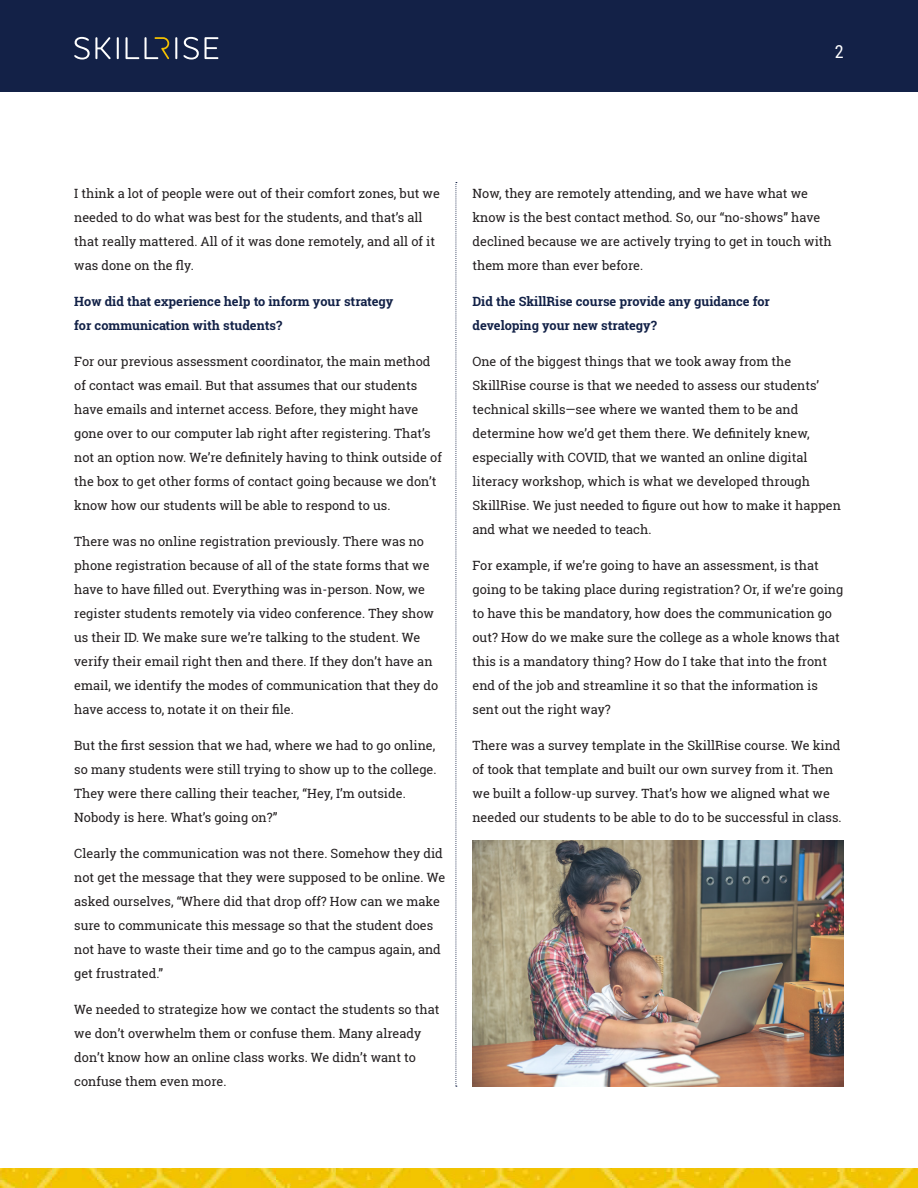
<style>
.page{position:relative;width:918px;height:1188px;background:#fff}
.page>*{position:absolute;margin:0;border:0;box-sizing:border-box;transform-origin:0 0}
.t1{font:18px "Roboto Condensed";color:#fff}
.t2{font:12.75px/24px "Roboto Slab";color:#231f20}
.t3{font:700 12.75px/24px "Roboto Slab";color:#122147}
</style>
<div class="page">
<div style="left:0;top:0;width:918px;height:92px;background:#132147"></div>
<svg style="left:74px;top:37px;width:37px;height:23px"></svg>
<svg style="left:117px;top:37px;width:2px;height:22px"></svg>
<svg style="left:175px;top:37px;width:2px;height:22px"></svg>
<svg style="left:183px;top:37px;width:35px;height:23px"></svg>
<svg style="left:125px;top:37px;width:44px;height:22px"></svg>
<svg style="left:456px;top:182px;width:1px;height:905px"></svg>
<img style="left:0;top:1169px;width:918px;height:19px">
<img style="left:472px;top:840px;width:372px;height:246px">
<p class="t1" style="left:835px;top:39px;width:10px">2</p>
<p class="t2" style="left:74px;top:181px;width:367px">I think a lot of people were out of their comfort zones, but we needed to do what was best for the students, and that’s all that really mattered. All of it was done remotely, and all of it was done on the fly.</p>
<p class="t3" style="left:74px;top:289px;width:321px">How did that experience help to inform your strategy for communication with students?</p>
<p class="t2" style="left:74px;top:349px;width:369px">For our previous assessment coordinator, the main method of contact was email. But that assumes that our students have emails and internet access. Before, they might have gone over to our computer lab right after registering. That’s not an option now. We’re definitely having to think outside of the box to get other forms of contact going because we don’t know how our students will be able to respond to us.</p>
<p class="t2" style="left:74px;top:529px;width:366px">There was no online registration previously. There was no phone registration because of all of the state forms that we have to have filled out. Everything was in-person. Now, we register students remotely via video conference. They show us their ID. We make sure we’re talking to the student. We verify their email right then and there. If they don’t have an email, we identify the modes of communication that they do have access to, notate it on their file.</p>
<p class="t2" style="left:74px;top:733px;width:364px">But the first session that we had, where we had to go online, so many students were still trying to show up to the college.<br>They were there calling their teacher, “Hey, I’m outside.<br>Nobody is here. What’s going on?”</p>
<p class="t2" style="left:74px;top:841px;width:372px">Clearly the communication was not there. Somehow they did not get the message that they were supposed to be online. We asked ourselves, “Where did that drop off? How can we make sure to communicate this message so that the student does not have to waste their time and go to the campus again, and get frustrated.”</p>
<p class="t2" style="left:74px;top:997px;width:367px">We needed to strategize how we contact the students so that we don’t overwhelm them or confuse them. Many already don’t know how an online class works. We didn’t want to confuse them even more.</p>
<p class="t2" style="left:472px;top:181px;width:361px">Now, they are remotely attending, and we have what we know is the best contact method. So, our “no-shows” have declined because we are actively trying to get in touch with them more than ever before.</p>
<p class="t3" style="left:472px;top:289px;width:299px">Did the SkillRise course provide any guidance for developing your new strategy?</p>
<p class="t2" style="left:472px;top:349px;width:370px">One of the biggest things that we took away from the SkillRise course is that we needed to assess our students’ technical skills—see where we wanted them to be and determine how we’d get them there. We definitely knew, especially with COVID, that we wanted an online digital literacy workshop, which is what we developed through SkillRise. We just needed to figure out how to make it happen and what we needed to teach.</p>
<p class="t2" style="left:472px;top:553px;width:372px">For example, if we’re going to have an assessment, is that going to be taking place during registration? Or, if we’re going to have this be mandatory, how does the communication go out? How do we make sure the college as a whole knows that this is a mandatory thing? How do I take that into the front end of the job and streamline it so that the information is sent out the right way?</p>
<p class="t2" style="left:472px;top:733px;width:371px">There was a survey template in the SkillRise course. We kind of took that template and built our own survey from it. Then we built a follow-up survey. That’s how we aligned what we needed our students to be able to do to be successful in class.</p>
</div>
